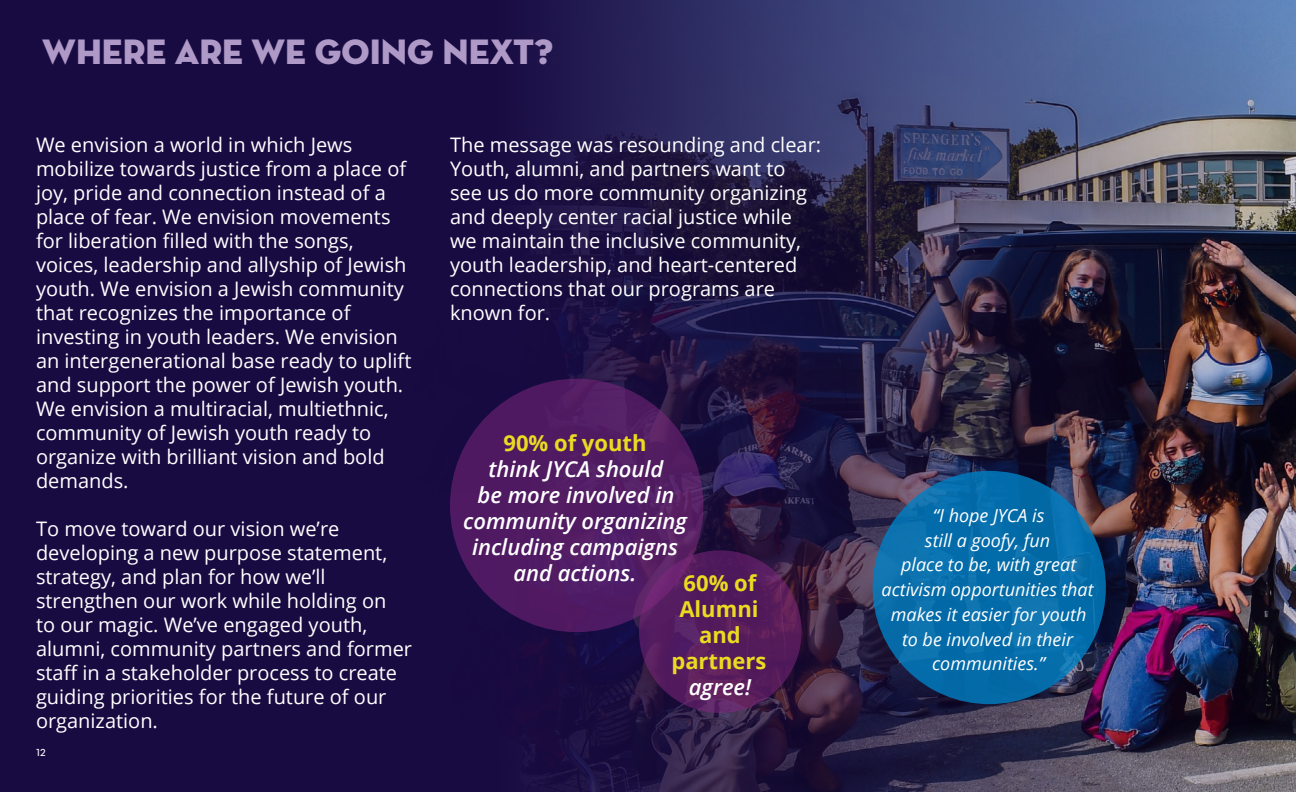
<style>
.page{position:relative;width:1296px;height:792px;background:#180b42}
.page>*{position:absolute;margin:0;border:0;box-sizing:border-box;transform-origin:0 0}
.t1{font:36px "Neutra Disp Titling";color:#af9ac7}
.t2{font:italic 600 22px/26px "Open Sans";color:#fff;text-align:center}
.t3{font:700 22px/26px "Open Sans";color:#eadb21;text-align:center}
.t4{font:20px/24px "Open Sans";color:#fff}
.t5{font:italic 18px/24.6px "Open Sans";color:#fff;text-align:center}
.t6{font:14px "Neutra Text Book SC Alt";color:#fff}
</style>
<div class="page">
<img style="left:450px;top:0;width:846px;height:792px">
<div style="left:450px;top:379px;width:253px;height:253px;background:#501b62;border-radius:50%"></div>
<svg style="left:639px;top:550px;width:163px;height:163px;background:#571d5e"></svg>
<div style="left:873px;top:471px;width:233px;height:233px;background:linear-gradient(to right,#0a70ad,#046ca9);border-radius:50%"></div>
<h1 class="t1" style="left:42px;top:29px;width:512px">WHERE ARE WE GOING NEXT?</h1>
<p class="t4" style="left:36px;top:132px;width:377px">We envision a world in which Jews mobilize towards justice from a place of joy, pride and connection instead of a place of fear. We envision movements for liberation filled with the songs, voices, leadership and allyship of Jewish youth. We envision a Jewish community that recognizes the importance of investing in youth leaders. We envision an intergenerational base ready to uplift and support the power of Jewish youth.<br>We envision a multiracial, multiethnic, community of Jewish youth ready to organize with brilliant vision and bold demands.</p>
<p class="t4" style="left:36px;top:516px;width:378px">To move toward our vision we’re developing a new purpose statement, strategy, and plan for how we’ll strengthen our work while holding on<br>to our magic. We’ve engaged youth, alumni, community partners and former staff in a stakeholder process to create guiding priorities for the future of our organization.</p>
<p class="t6" style="left:36px;top:743px;width:11px">12</p>
<p class="t4" style="left:450px;top:132px;width:373px">The message was resounding and clear:<br>Youth, alumni, and partners want to see us do more community organizing and deeply center racial justice while we maintain the inclusive community, youth leadership, and heart-centered connections that our programs are known for.</p>
<p class="t3" style="left:503px;top:430px;width:145px">90% of youth</p>
<p class="t2" style="left:463px;top:456px;width:225px">think JYCA should<br>be more involved in community organizing including campaigns and actions.</p>
<p class="t3" style="left:671px;top:569px;width:97px">60% of<br>Alumni and partners</p>
<p class="t2" style="left:689px;top:673px;width:64px">agree!</p>
<p class="t5" style="left:882px;top:503px;width:213px">“I hope JYCA is<br>still a goofy, fun<br>place to be, with great activism opportunities that makes it easier for youth to be involved in their communities.”</p>
</div>
